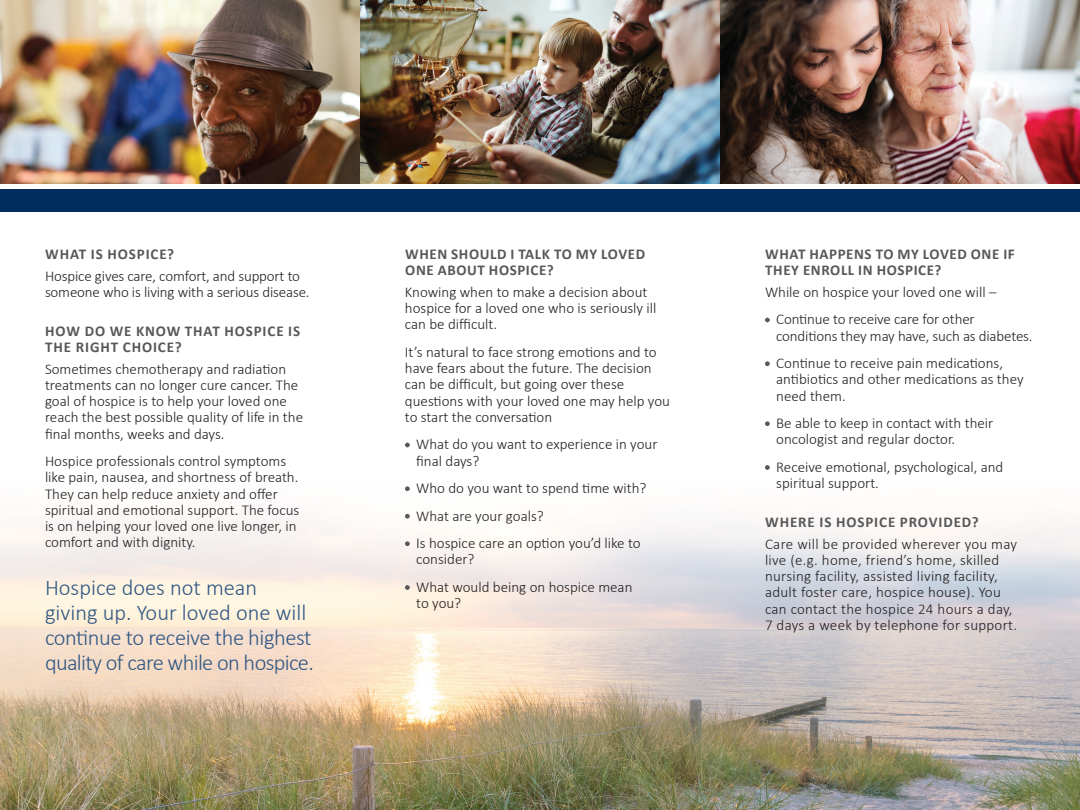
<style>
.page{position:relative;width:1080px;height:810px;background:#fff}
.page>*{position:absolute;margin:0;border:0;box-sizing:border-box;transform-origin:0 0}
.all_caps_question_su{font:300 22.5px/25px "Calibri";letter-spacing:-.02em;color:#315783}
.subhead{font:300 15px/16.2px "Calibri";color:#231f20}
.body_copy{font:300 15px/16.2px "Calibri";color:#231f20}
.subhead-2{font:300 15px/16.2px "Calibri";letter-spacing:.02em;color:#231f20}
.all_caps_question_su-2{font:700 15px/16.2px "Calibri";letter-spacing:.04em;color:#57585a}
.all_caps_question_su-3{font:700 15px/16.2px "Calibri";letter-spacing:.06em;color:#57585a}
</style>
<div class="page">
<img style="left:0;top:491px;width:1080px;height:319px">
<svg style="left:405px;top:443px;width:5px;height:4px"></svg>
<svg style="left:405px;top:486px;width:5px;height:5px"></svg>
<svg style="left:405px;top:514px;width:5px;height:5px"></svg>
<svg style="left:405px;top:541px;width:5px;height:5px"></svg>
<svg style="left:405px;top:585px;width:5px;height:5px"></svg>
<svg style="left:765px;top:318px;width:5px;height:4px"></svg>
<svg style="left:765px;top:361px;width:5px;height:5px"></svg>
<svg style="left:765px;top:421px;width:5px;height:5px"></svg>
<svg style="left:765px;top:465px;width:5px;height:5px"></svg>
<img style="left:0;top:0;width:1080px;height:183px">
<div style="left:0;top:189px;width:1080px;height:23px;background:#002d5e"></div>
<p class="all_caps_question_su-3" style="left:45px;top:245px;width:130px">WHAT IS HOSPICE?</p>
<p class="body_copy" style="left:45px;top:267px;width:266px">Hospice gives care, comfort, and support to someone who is living with a serious disease.</p>
<p class="all_caps_question_su-3" style="left:45px;top:322px;width:256px">HOW DO WE KNOW THAT HOSPICE IS<br>THE RIGHT CHOICE?</p>
<p class="body_copy" style="left:45px;top:360px;width:260px">Sometimes chemotherapy and radiation treatments can no longer cure cancer. The goal of hospice is to help your loved one reach the best possible quality of life in the final months, weeks and days.</p>
<p class="body_copy" style="left:45px;top:453px;width:256px">Hospice professionals control symptoms like pain, nausea, and shortness of breath.<br>They can help reduce anxiety and offer spiritual and emotional support. The focus is on helping your loved one live longer, in comfort and with dignity.</p>
<p class="all_caps_question_su" style="left:45px;top:575px;width:270px">Hospice does not mean giving up. Your loved one will continue to receive the highest quality of care while on hospice.</p>
<p class="all_caps_question_su-2" style="left:405px;top:245px;width:241px">WHEN SHOULD I TALK TO MY LOVED<br>ONE ABOUT HOSPICE?</p>
<p class="subhead" style="left:405px;top:284px;width:253px">Knowing when to make a decision about hospice for a loved one who is seriously ill can be difficult.</p>
<p class="subhead" style="left:405px;top:344px;width:266px">It’s natural to face strong emotions and to have fears about the future. The decision can be difficult, but going over these questions with your loved one may help you to start the conversation</p>
<p class="subhead" style="left:416px;top:436px;width:243px">What do you want to experience in your final days?</p>
<p class="subhead" style="left:416px;top:480px;width:232px">Who do you want to spend time with?</p>
<p class="subhead" style="left:416px;top:507px;width:129px">What are your goals?</p>
<p class="subhead" style="left:416px;top:535px;width:226px">Is hospice care an option you’d like to consider?</p>
<p class="subhead" style="left:416px;top:579px;width:218px">What would being on hospice mean to you?</p>
<p class="all_caps_question_su-2" style="left:765px;top:245px;width:251px">WHAT HAPPENS TO MY LOVED ONE IF<br>THEY ENROLL IN HOSPICE?</p>
<p class="subhead" style="left:765px;top:284px;width:233px">While on hospice your loved one will –</p>
<p class="subhead" style="left:776px;top:311px;width:258px">Continue to receive care for other conditions they may have, such as diabetes.</p>
<p class="subhead" style="left:776px;top:355px;width:249px">Continue to receive pain medications, antibiotics and other medications as they need them.</p>
<p class="subhead" style="left:776px;top:415px;width:219px">Be able to keep in contact with their oncologist and regular doctor.</p>
<p class="subhead" style="left:776px;top:459px;width:229px">Receive emotional, psychological, and spiritual support.</p>
<p class="all_caps_question_su-3" style="left:765px;top:513px;width:215px">WHERE IS HOSPICE PROVIDED?</p>
<p class="subhead-2" style="left:765px;top:535px;width:254px">Care will be provided wherever you may live (e.g. home, friend’s home, skilled nursing facility, assisted living facility, adult foster care, hospice house). You can contact the hospice 24 hours a day, 7 days a week by telephone for support.</p>
</div>
